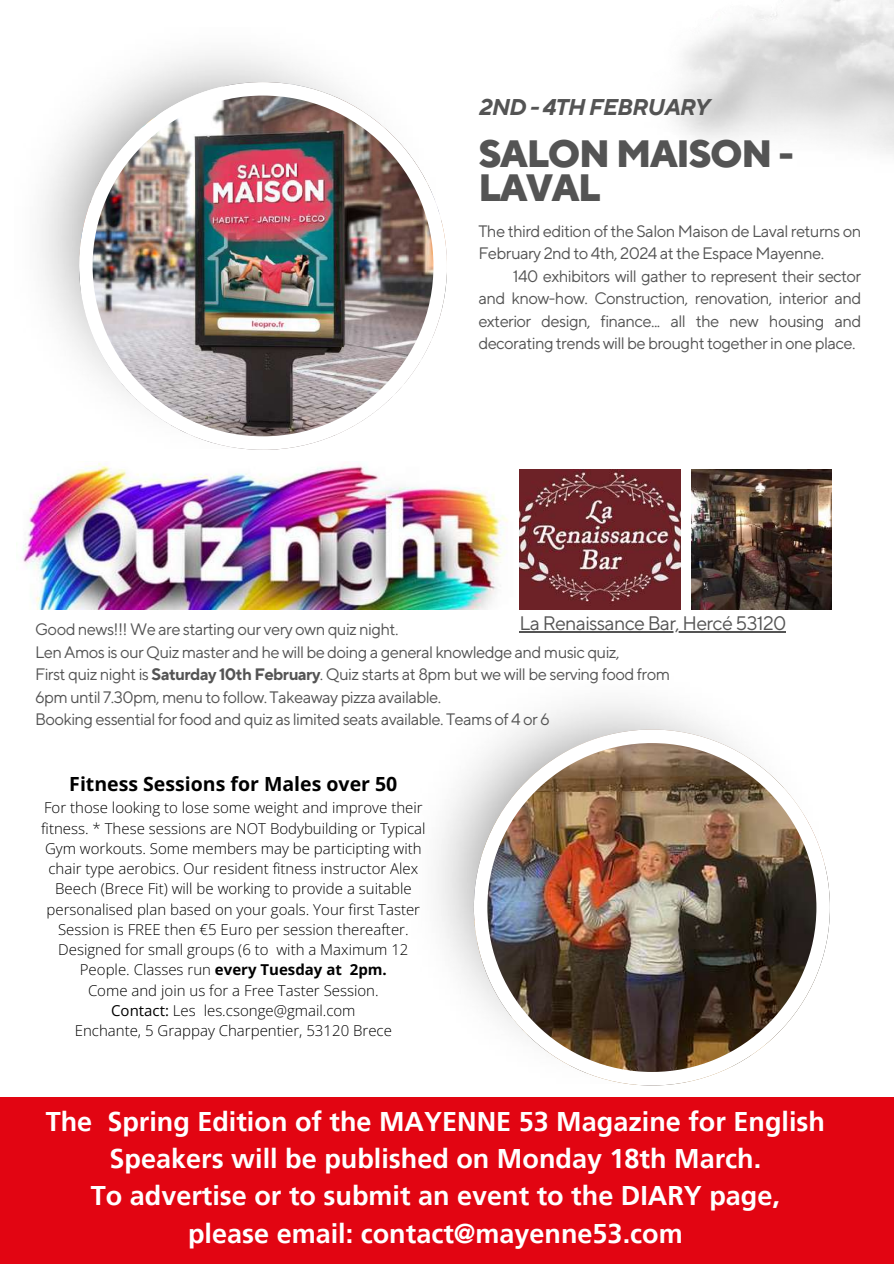
<style>
.page{position:relative;width:894px;height:1264px;background:#fff}
.page>*{position:absolute;margin:0;border:0;box-sizing:border-box;transform-origin:0 0}
.t1{font:800 37.95px/33.5px "TT Norms Pro";letter-spacing:-.035em;color:#545454}
.t2{font:700 27px/37.2px "Frutiger LT Pro";color:#fff;text-align:center}
.t3{font:italic 700 22.65px "TT Norms Pro";letter-spacing:-.035em;color:#545454}
.t4{font:700 19.5px "Open Sans";color:#000}
.t5{font:19.5px "TT Norms Pro";letter-spacing:-.035em;color:#545454}
.t6{font:16.5px/22.5px "TT Norms Pro";letter-spacing:-.035em;color:#545454}
.t7{font:300 15px/20.2px "Open Sans";color:#000;text-align:center}
.s1{font-weight:700}
.s2{font-weight:400}
</style>
<div class="page">
<img style="left:79px;top:82px;width:368px;height:368px">
<img style="left:473px;top:729px;width:356px;height:356px">
<img style="left:22px;top:463px;width:486px;height:146px">
<img style="left:519px;top:469px;width:161px;height:140px">
<img style="left:691px;top:469px;width:140px;height:140px">
<div style="left:0;top:1097px;width:893px;height:166px;background:#e20512"></div>
<hr style="left:519px;top:631px;width:266px;height:1px;background:#545454">
<h3 class="t3" style="left:478px;top:93px;width:232px">2ND - 4TH FEBRUARY</h3>
<h1 class="t1" style="left:478px;top:139px;width:317px">SALON MAISON -<br>LAVAL</h1>
<p class="t6" style="left:478px;top:220px;width:384px">The third edition of the Salon Maison de Laval returns on<br>February 2nd to 4th, 2024 at the Espace Mayenne.</p>
<p class="t6" style="left:478px;top:265px;width:384px;text-align:justify;text-indent:35px">140 exhibitors will gather to represent their sector and know-how. Construction, renovation, interior and exterior design, finance... all the new housing and decorating trends will be brought together in one place.</p>
<p class="t5" style="left:519px;top:611px;width:268px">La Renaissance Bar, Hercé 53120</p>
<p class="t6" style="left:35px;top:619px;width:636px">Good news!!! We are starting our very own quiz night.<br>Len Amos is our Quiz master and he will be doing a general knowledge and music quiz,<br>First quiz night is <span class="s1">Saturday 10th February</span>. Quiz starts at 8pm but we will be serving food from 6pm until 7.30pm, menu to follow. Takeaway pizza available.<br>Booking essential for food and quiz as limited seats available. Teams of 4 or 6</p>
<p class="t4" style="left:69px;top:770px;width:329px">Fitness Sessions for Males over 50</p>
<p class="t7" style="left:41px;top:797px;width:386px">For those looking to lose some weight and improve their fitness. * These sessions are NOT Bodybuilding or Typical Gym workouts. Some members may be participting with chair type aerobics. Our resident fitness instructor Alex Beech (Brece Fit) will be working to provide a suitable personalised plan based on your goals. Your first Taster Session is FREE then €5 Euro per session thereafter.<br>Designed for small groups (6 to with a Maximum 12<br>People. Classes run <span class="s1">every Tuesday at 2pm.<br></span>Come and join us for a Free Taster Session.<br><span class="s2">Contact:</span> Les les.csonge@gmail.com<br>Enchante, 5 Grappay Charpentier, 53120 Brece</p>
<h2 class="t2" style="left:46px;top:1102px;width:780px">The Spring Edition of the MAYENNE 53 Magazine for English Speakers will be published on Monday 18th March.<br>To advertise or to submit an event to the DIARY page,<br>please email: contact@mayenne53.com</h2>
</div>
